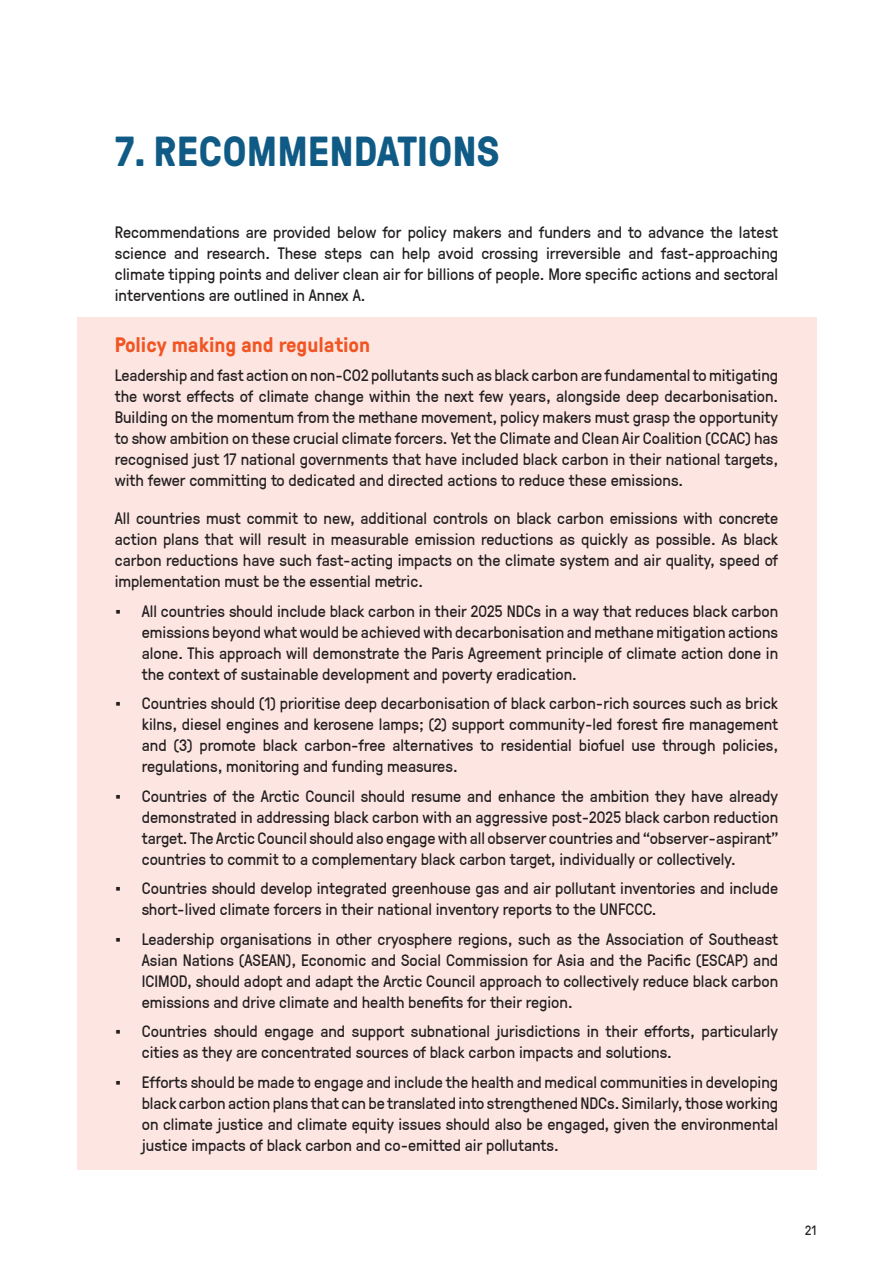
<style>
.page{position:relative;width:893px;height:1263px;background:#fff}
.page>*{position:absolute;margin:0;border:0;box-sizing:border-box;transform-origin:0 0}
.Heading_1{font:700 42px "GT Pressura";color:#0f5b85}
.t1{font:700 21px "GT Pressura";color:#f15523}
.t2{font:16.5px/21px "GT Pressura";color:#231f20;text-align:justify}
.t3{font:13.5px "GT Pressura";color:#231f20}
.s1{font-size:18px}
</style>
<div class="page">
<div style="left:77px;top:317px;width:739px;height:852px;background:#fde6e2"></div>
<p class="Heading_1" style="left:115px;top:120px;width:386px">7. RECOMMENDATIONS</p>
<p class="t2" style="left:115px;top:221px;width:665px">Recommendations are provided below for policy makers and funders and to advance the latest science and research. These steps can help avoid crossing irreversible and fast-approaching climate tipping points and deliver clean air for billions of people. More specific actions and sectoral interventions are outlined in Annex A.</p>
<p class="t1" style="left:115px;top:329px;width:257px">Policy making and regulation</p>
<p class="t2" style="left:115px;top:364px;width:665px">Leadership and fast action on non-CO2 pollutants such as black carbon are fundamental to mitigating the worst effects of climate change within the next few years, alongside deep decarbonisation.<br>Building on the momentum from the methane movement, policy makers must grasp the opportunity to show ambition on these crucial climate forcers. Yet the Climate and Clean Air Coalition (CCAC) has recognised just 17 national governments that have included black carbon in their national targets, with fewer committing to dedicated and directed actions to reduce these emissions.</p>
<p class="t2" style="left:115px;top:507px;width:665px">All countries must commit to new, additional controls on black carbon emissions with concrete action plans that will result in measurable emission reductions as quickly as possible. As black carbon reductions have such fast-acting impacts on the climate system and air quality, speed of implementation must be the essential metric.</p>
<p class="t2" style="left:142px;top:600px;width:638px;text-indent:-27px"><span class="s1">•</span> All countries should include black carbon in their 2025 NDCs in a way that reduces black carbon emissions beyond what would be achieved with decarbonisation and methane mitigation actions alone. This approach will demonstrate the Paris Agreement principle of climate action done in the context of sustainable development and poverty eradication.</p>
<p class="t2" style="left:142px;top:692px;width:638px;text-indent:-27px"><span class="s1">•</span> Countries should (1) prioritise deep decarbonisation of black carbon-rich sources such as brick kilns, diesel engines and kerosene lamps; (2) support community-led forest fire management and (3) promote black carbon-free alternatives to residential biofuel use through policies, regulations, monitoring and funding measures.</p>
<p class="t2" style="left:142px;top:785px;width:638px;text-indent:-27px"><span class="s1">•</span> Countries of the Arctic Council should resume and enhance the ambition they have already demonstrated in addressing black carbon with an aggressive post-2025 black carbon reduction target. The Arctic Council should also engage with all observer countries and “observer-aspirant” countries to commit to a complementary black carbon target, individually or collectively.</p>
<p class="t2" style="left:142px;top:877px;width:638px;text-indent:-27px"><span class="s1">•</span> Countries should develop integrated greenhouse gas and air pollutant inventories and include short-lived climate forcers in their national inventory reports to the UNFCCC.</p>
<p class="t2" style="left:142px;top:928px;width:638px;text-indent:-27px"><span class="s1">•</span> Leadership organisations in other cryosphere regions, such as the Association of Southeast Asian Nations (ASEAN), Economic and Social Commission for Asia and the Pacific (ESCAP) and ICIMOD, should adopt and adapt the Arctic Council approach to collectively reduce black carbon emissions and drive climate and health benefits for their region.</p>
<p class="t2" style="left:142px;top:1021px;width:638px;text-indent:-27px"><span class="s1">•</span> Countries should engage and support subnational jurisdictions in their efforts, particularly cities as they are concentrated sources of black carbon impacts and solutions.</p>
<p class="t2" style="left:142px;top:1071px;width:638px;text-indent:-27px"><span class="s1">•</span> Efforts should be made to engage and include the health and medical communities in developing black carbon action plans that can be translated into strengthened NDCs. Similarly, those working on climate justice and climate equity issues should also be engaged, given the environmental justice impacts of black carbon and co-emitted air pollutants.</p>
<p class="t3" style="left:805px;top:1222px;width:13px">21</p>
</div>
